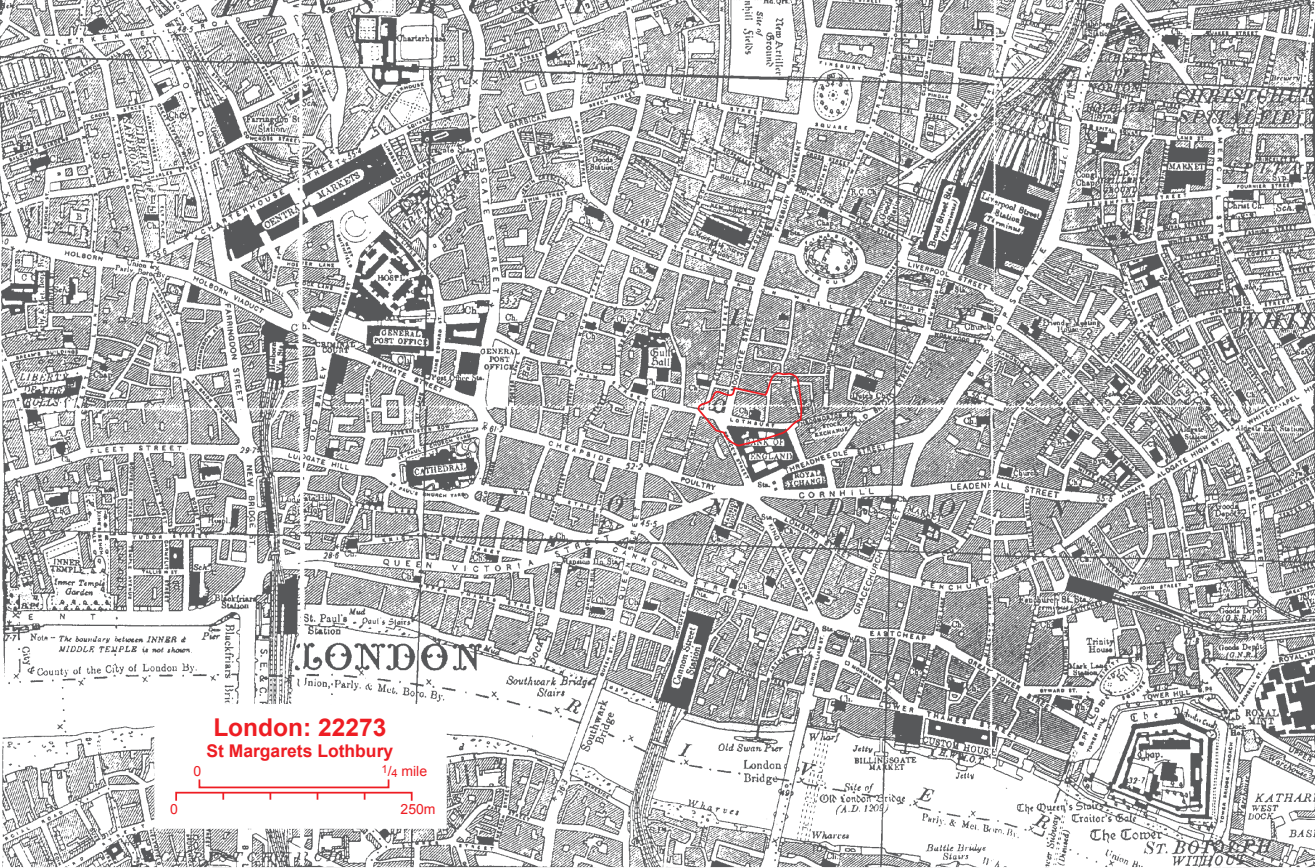
<style>
.page{position:relative;width:1315px;height:868px;background:#fff}
.page>*{position:absolute;margin:0;border:0;box-sizing:border-box;transform-origin:0 0}
.t1{font:700 24.5px "Arial";color:#ee1d23}
.t2{font:700 17.5px "Arial";color:#ee1d23}
.t3{font:14px "Arial";color:#ee1d23}
</style>
<div class="page">
<img style="left:0;top:0;width:1314px;height:866px">
<svg style="left:698px;top:368px;width:104px;height:79px"></svg>
<div style="left:168px;top:717px;width:265px;height:98px;background:#fff"></div>
<svg style="left:175px;top:779px;width:238px;height:22px"></svg>
<h1 class="t1" style="left:213px;top:712px;width:174px">London: 22273</h1>
<p class="t2" style="left:206px;top:740px;width:188px">St Margarets Lothbury</p>
<h1 class="t1" style="left:318px;top:712px;width:70px">19387</h1>
<p class="t2" style="left:247px;top:740px;width:106px">Tower Street</p>
<p class="t3" style="left:193px;top:762px;width:9px">0</p>
<p class="t3" style="left:381px;top:762px;width:47px"><sup>1</sup>/<sub>4</sub> mile</p>
<p class="t3" style="left:170px;top:801px;width:9px">0</p>
<p class="t3" style="left:400px;top:801px;width:37px">250m</p>
</div>
